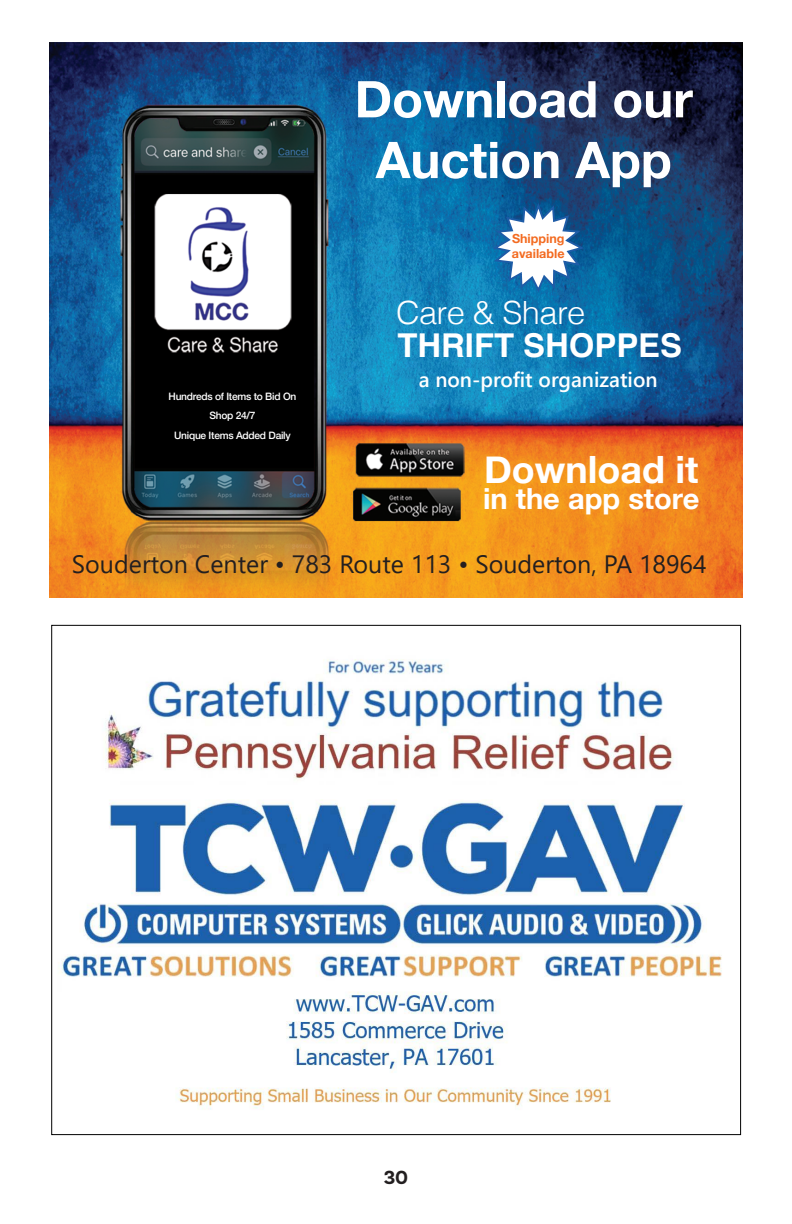
<style>
.page{position:relative;width:792px;height:1224px;background:#fff}
.page>*{position:absolute;margin:0;border:0;box-sizing:border-box;transform-origin:0 0}
.t1{font:700 50.6px/60.8px "Helvetica Neue";color:#fff;text-align:center}
.t2{font:700 37.6px "Helvetica Neue";color:#fff}
.t3{font:700 32.8px "Helvetica";color:#fff}
.t4{font:300 32px "Helvetica";letter-spacing:-.02em;color:#fff}
.t5{font:700 29px "Helvetica Neue";color:#fff}
.t6{font:25px "Segoe UI";color:#231f20}
.t7{font:600 20.8px "Segoe UI";color:#fff}
.t8{font:700 20px "Basic Sans";color:#231f20}
.t9{font:700 12.6px/15px "Helvetica Neue";color:#f36b21}
.t10{font:500 10.2px/19.4px "Helvetica Neue";letter-spacing:-.025em;color:#fff;text-align:center}
</style>
<div class="page">
<img style="left:49px;top:42px;width:694px;height:556px">
<svg style="left:490px;top:203px;width:97px;height:91px"></svg>
<img style="left:51px;top:624px;width:691px;height:512px">
<h1 class="t1" style="left:355px;top:70px;width:340px">Download our<br>Auction App</h1>
<p class="t10" style="left:169px;top:386px;width:129px">Hundreds of Items to Bid On<br>Shop 24/7<br>Unique Items Added Daily</p>
<p class="t9" style="left:512px;top:232px;width:54px">Shipping available</p>
<h3 class="t4" style="left:396px;top:285px;width:191px">Care &amp; Share</h3>
<h3 class="t3" style="left:397px;top:326px;width:286px">THRIFT SHOPPES</h3>
<h3 class="t7" style="left:419px;top:363px;width:240px">a non-profit organization</h3>
<h2 class="t2" style="left:484px;top:440px;width:216px">Download it</h2>
<h3 class="t5" style="left:483px;top:476px;width:218px">in the app store</h3>
<h3 class="t6" style="left:72px;top:544px;width:636px">Souderton Center • 783 Route 113 • Souderton, PA 18964</h3>
<h3 class="t8" style="left:384px;top:1165px;width:26px">30</h3>
</div>
